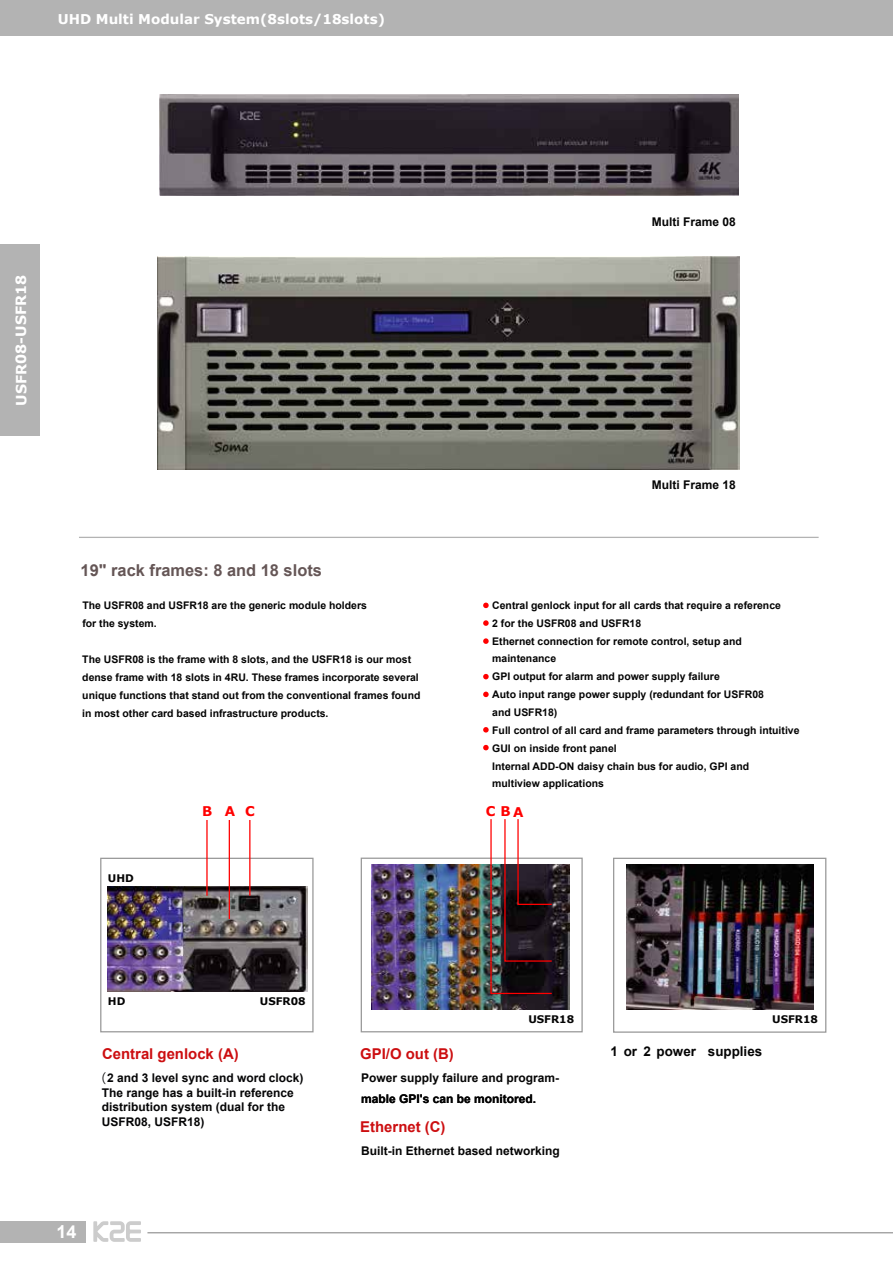
<style>
.page{position:relative;width:893px;height:1263px;background:#fff}
.page>*{position:absolute;margin:0;border:0;box-sizing:border-box;transform-origin:0 0}
.t1{font:700 18px "Arial";color:#fff}
.t2{font:700 16.35px "Arial";color:#655656}
.t3{font:700 14.85px "Arial";color:#cc0e10}
.t4{font:700 14.1px "Verdana";letter-spacing:-.005em;color:#fff}
.t5{font:700 13.5px "Verdana";color:#fff}
.t6{font:700 13.35px "Arial";color:#040404}
.t7{font:700 13.35px "Verdana";letter-spacing:.555em;color:#f00}
.t8{font:700 12px "Arial";color:#040404}
.t9{font:700 12px/14.5px "Arial";color:#040405}
.t10{font:700 10.5px/17.9px "Arial";color:#040404}
.t11{font:700 10.5px "Verdana";color:#040404}
.s1{font-family:"Malgun Gothic";font-weight:400;font-size:13.5px}
</style>
<div class="page">
<div style="left:0;top:245px;width:40px;height:191px;background:#b3b3b3"></div>
<div style="left:0;top:0;width:893px;height:35px;background:#b3b3b3"></div>
<div style="left:0;top:1221px;width:85px;height:21px;background:#b3b3b3"></div>
<hr style="left:147px;top:1232px;width:746px;height:1px;background:#999">
<svg style="left:93px;top:1221px;width:48px;height:21px"></svg>
<img style="left:157px;top:257px;width:582px;height:213px">
<img style="left:372px;top:864px;width:198px;height:145px">
<img style="left:108px;top:887px;width:199px;height:105px">
<hr style="left:79px;top:537px;width:740px;height:1px;background:#b3b3b3">
<svg style="left:483px;top:620px;width:6px;height:6px"></svg>
<svg style="left:483px;top:603px;width:6px;height:5px"></svg>
<svg style="left:483px;top:638px;width:6px;height:6px"></svg>
<svg style="left:483px;top:674px;width:6px;height:5px"></svg>
<svg style="left:483px;top:692px;width:6px;height:5px"></svg>
<svg style="left:483px;top:727px;width:6px;height:5px"></svg>
<svg style="left:483px;top:745px;width:6px;height:5px"></svg>
<div style="left:361px;top:857px;width:222px;height:175px;border:1px solid #999"></div>
<svg style="left:490px;top:819px;width:63px;height:176px"></svg>
<div style="left:613px;top:858px;width:213px;height:175px;border:1px solid #999"></div>
<div style="left:100px;top:858px;width:214px;height:174px;border:1px solid #999"></div>
<hr style="left:249px;top:820px;width:1px;height:76px;background:#f00">
<hr style="left:229px;top:820px;width:1px;height:99px;background:#f00">
<hr style="left:206px;top:820px;width:2px;height:76px;background:#f00">
<img style="left:626px;top:864px;width:187px;height:145px">
<img style="left:159px;top:95px;width:580px;height:101px">
<p class="t5" style="left:58px;top:9px;width:329px">UHD Multi Modular System(8slots/18slots)</p>
<h3 class="t4" style="left:11px;top:406px;width:132px;rotate:-90deg">USFR08-USFR18</h3>
<h2 class="t2" style="left:81px;top:559px;width:243px">19" rack frames: 8 and 18 slots</h2>
<p class="t10" style="left:82px;top:597px;width:286px">The USFR08 and USFR18 are the generic module holders for the system.</p>
<p class="t10" style="left:82px;top:651px;width:340px">The USFR08 is the frame with 8 slots, and the USFR18 is our most dense frame with 18 slots in 4RU. These frames incorporate several unique functions that stand out from the conventional frames found in most other card based infrastructure products.</p>
<p class="t11" style="left:108px;top:871px;width:27px">UHD</p>
<p class="t7" style="left:202px;top:802px;width:54px">BAC</p>
<p class="t8" style="left:652px;top:214px;width:86px">Multi Frame 08</p>
<p class="t8" style="left:652px;top:477px;width:86px">Multi Frame 18</p>
<p class="t10" style="left:492px;top:597px;width:309px">Central genlock input for all cards that require a reference<br>2 for the USFR08 and USFR18<br>Ethernet connection for remote control, setup and maintenance<br>GPI output for alarm and power supply failure<br>Auto input range power supply (redundant for USFR08<br>and USFR18)<br>Full control of all card and frame parameters through intuitive GUI on inside front panel<br>Internal ADD-ON daisy chain bus for audio, GPI and<br>multiview applications</p>
<p class="t7" style="left:486px;top:802px;width:39px">CBA</p>
<p class="t11" style="left:108px;top:993px;width:19px">HD</p>
<p class="t11" style="left:260px;top:993px;width:47px">USFR08</p>
<p class="t11" style="left:528px;top:1012px;width:47px">USFR18</p>
<p class="t11" style="left:772px;top:1012px;width:47px">USFR18</p>
<h3 class="t3" style="left:102px;top:1044px;width:138px">Central genlock (A)</h3>
<h3 class="t3" style="left:360px;top:1044px;width:95px">GPI/O out (B)</h3>
<p class="t8" style="left:361px;top:1070px;width:199px">Power supply failure and program-</p>
<h3 class="t3" style="left:360px;top:1117px;width:87px">Ethernet (C)</h3>
<p class="t8" style="left:361px;top:1143px;width:200px">Built-in Ethernet based networking</p>
<p class="t9" style="left:102px;top:1071px;width:203px"><span class="s1">(</span>2 and 3 level sync and word clock)<br>The range has a built-in reference distribution system (dual for the<br>USFR08, USFR18)</p>
<p class="t8" style="left:361px;top:1090px;width:176px">mable GPI's can be monitored.</p>
<p class="t6" style="left:610px;top:1043px;width:153px">1 or 2 power supplies</p>
<h1 class="t1" style="left:57px;top:1219px;width:21px">14</h1>
</div>
